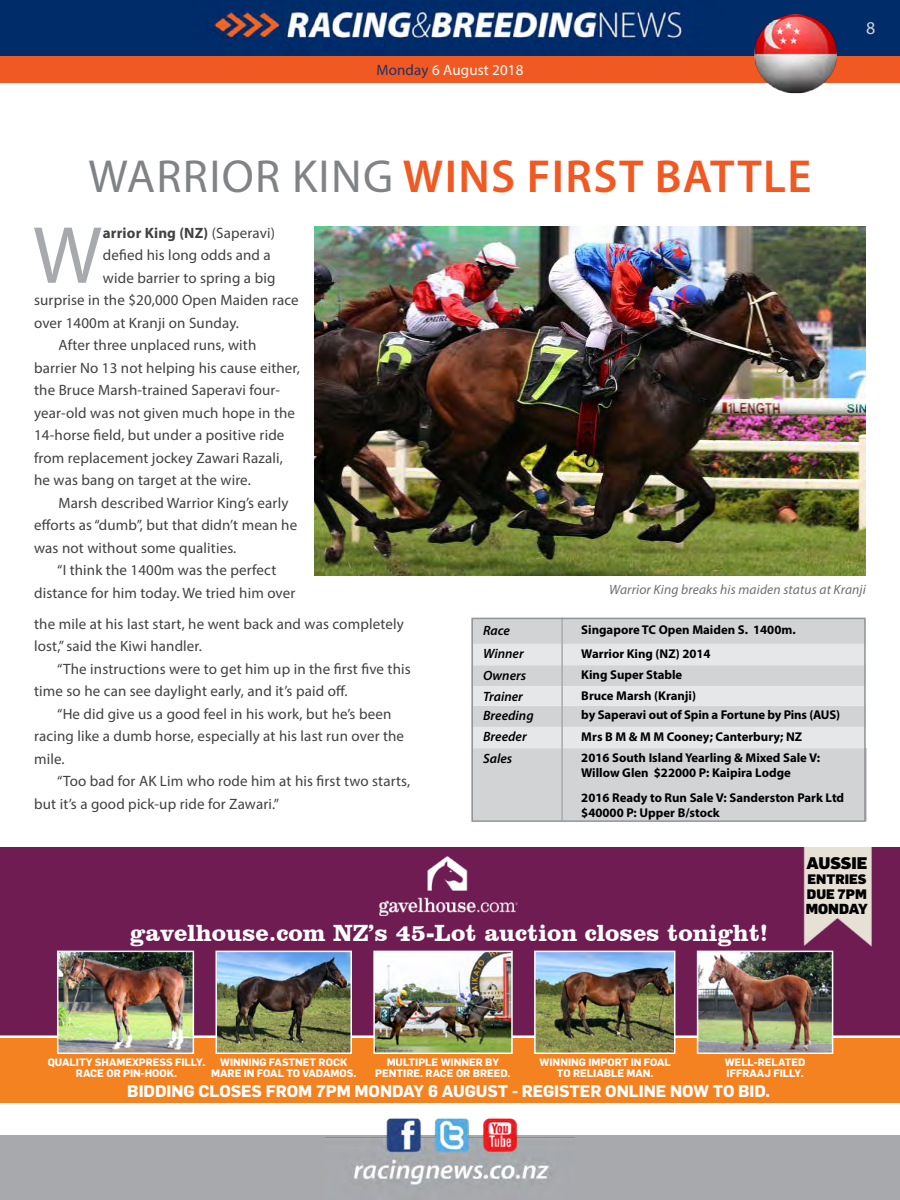
<style>
.page{position:relative;width:900px;height:1200px;background:#fff}
.page>*{position:absolute;margin:0;border:0;box-sizing:border-box;transform-origin:0 0}
.t1{font:81.75px "Myriad Pro";color:#a7a9ac}
.t2{font:46.5px "Myriad Pro";letter-spacing:.03em;color:#808285}
.t3{font:600 46.5px "Myriad Pro";color:#f15922}
.t4{font:700 24px "Clarendon BT";color:#fff}
.t5{font:18px "Myriad Pro";color:#d1d4d4}
.t6{font:700 16.5px "Flama";color:#fff}
.t7{font:900 16.5px "Flama";color:#000}
.t8{font:15px/22.5px "Myriad Pro";letter-spacing:.01em;color:#414042}
.t9{font:700 15px "Myriad Pro";letter-spacing:.01em;color:#414042}
.t10{font:15px "Myriad Pro";letter-spacing:.01em;color:#fff}
.t11{font:900 14.25px "Flama";color:#000}
.t12{font:italic 600 13.5px "Myriad Pro";color:#000}
.t13{font:italic 13.5px "Myriad Pro";letter-spacing:.01em;color:#6d6e71}
.t14{font:900 13.5px/15px "Flama";color:#000}
.t15{font:700 12.75px/15.3px "Myriad Pro";color:#000}
.t16{font:700 10.5px/10.5px "Flama";color:#fff;text-align:center}
.s1{color:#203267}
.s2{font-weight:600;color:#f15922}
.s3{font-weight:400}
</style>
<div class="page">
<div style="left:0;top:1136px;width:900px;height:64px;background:#a7a9ac"></div>
<img style="left:325px;top:1102px;width:250px;height:83px">
<div style="left:0;top:56px;width:900px;height:27px;background:#f15922"></div>
<img style="left:0;top:0;width:900px;height:56px">
<img style="left:315px;top:227px;width:551px;height:348px">
<img style="left:752px;top:12px;width:88px;height:82px">
<div style="left:474px;top:621px;width:389px;height:198px;background:#d1d3d4"></div>
<svg style="left:474px;top:644px;width:389px;height:104px;background:#dddfe0"></svg>
<hr style="left:561px;top:618px;width:2px;height:26px;background:#a7a9ac">
<hr style="left:561px;top:644px;width:2px;height:21px;background:#a7a9ac">
<hr style="left:561px;top:665px;width:2px;height:21px;background:#a7a9ac">
<hr style="left:561px;top:686px;width:2px;height:20px;background:#a7a9ac">
<hr style="left:561px;top:706px;width:2px;height:21px;background:#a7a9ac">
<hr style="left:561px;top:727px;width:2px;height:21px;background:#a7a9ac">
<hr style="left:561px;top:748px;width:2px;height:73px;background:#a7a9ac">
<hr style="left:865px;top:748px;width:2px;height:73px;background:#a7a9ac">
<div style="left:471px;top:618px;width:395px;height:204px;border:2px solid #939598"></div>
<div style="left:0;top:847px;width:900px;height:188px;background:#6f1c53"></div>
<div style="left:0;top:1038px;width:900px;height:64px;background:#f58220"></div>
<img style="left:376px;top:854px;width:145px;height:66px">
<img style="left:793px;top:847px;width:83px;height:122px">
<img style="left:537px;top:954px;width:135px;height:97px">
<div style="left:534px;top:951px;width:141px;height:103px;border:2px solid #fff"></div>
<img style="left:376px;top:954px;width:134px;height:97px">
<div style="left:373px;top:951px;width:140px;height:103px;border:2px solid #fff"></div>
<img style="left:700px;top:954px;width:130px;height:97px">
<div style="left:697px;top:951px;width:136px;height:103px;border:2px solid #fff"></div>
<img style="left:60px;top:954px;width:131px;height:97px">
<div style="left:57px;top:951px;width:137px;height:103px;border:2px solid #fff"></div>
<img style="left:218px;top:954px;width:131px;height:97px">
<div style="left:215px;top:951px;width:137px;height:103px;border:2px solid #fff"></div>
<p class="t10" style="left:376px;top:61px;width:149px"><span class="s1">Monday</span> 6 August 2018</p>
<h2 class="t2" style="left:89px;top:147px;width:462px">Warrior King <span class="s2">WINS FIRST</span></h2>
<h2 class="t3" style="left:655px;top:147px;width:158px">BATTLE</h2>
<p class="t5" style="left:866px;top:17px;width:11px">8</p>
<h1 class="t1" style="left:33px;top:205px;width:71px">W</h1>
<p class="t9" style="left:103px;top:223px;width:174px">arrior King (NZ) <span class="s3">(Saperavi)</span></p>
<p class="t8" style="left:103px;top:244px;width:169px">defied his long odds and a</p>
<p class="t8" style="left:103px;top:266px;width:174px">wide barrier to spring a big</p>
<p class="t8" style="left:34px;top:289px;width:266px">surprise in the $20,000 Open Maiden race</p>
<p class="t8" style="left:34px;top:311px;width:206px">over 1400m at Kranji on Sunday.</p>
<p class="t8" style="left:58px;top:334px;width:199px">After three unplaced runs, with</p>
<p class="t8" style="left:34px;top:356px;width:267px">barrier No 13 not helping his cause either,</p>
<p class="t8" style="left:34px;top:379px;width:248px">the Bruce Marsh-trained Saperavi four-</p>
<p class="t8" style="left:34px;top:401px;width:263px">year-old was not given much hope in the</p>
<p class="t8" style="left:34px;top:424px;width:252px">14-horse field, but under a positive ride</p>
<p class="t8" style="left:34px;top:446px;width:250px">from replacement jockey Zawari Razali,</p>
<p class="t8" style="left:34px;top:469px;width:218px">he was bang on target at the wire.</p>
<p class="t8" style="left:58px;top:491px;width:232px">Marsh described Warrior King’s early</p>
<p class="t8" style="left:34px;top:514px;width:265px">efforts as “dumb”, but that didn’t mean he</p>
<p class="t8" style="left:34px;top:536px;width:204px">was not without some qualities.</p>
<p class="t8" style="left:57px;top:559px;width:221px">“I think the 1400m was the perfect</p>
<p class="t8" style="left:34px;top:581px;width:263px">distance for him today. We tried him over</p>
<p class="t8" style="left:34px;top:612px;width:371px">the mile at his last start, he went back and was completely lost,” said the Kiwi handler.</p>
<p class="t8" style="left:34px;top:657px;width:378px;text-indent:23px">“The instructions were to get him up in the first five this time so he can see daylight early, and it’s paid off.</p>
<p class="t8" style="left:34px;top:702px;width:372px;text-indent:23px">“He did give us a good feel in his work, but he’s been racing like a dumb horse, especially at his last run over the mile.</p>
<p class="t8" style="left:34px;top:770px;width:378px;text-indent:23px">“Too bad for AK Lim who rode him at his first two starts, but it’s a good pick-up ride for Zawari.”</p>
<p class="t13" style="left:609px;top:582px;width:258px">Warrior King breaks his maiden status at Kranji</p>
<p class="t12" style="left:483px;top:621px;width:28px">Race</p>
<p class="t15" style="left:581px;top:622px;width:216px">Singapore TC Open Maiden S. 1400m.</p>
<p class="t12" style="left:483px;top:645px;width:42px">Winner</p>
<p class="t15" style="left:581px;top:645px;width:131px">Warrior King (NZ) 2014</p>
<p class="t12" style="left:483px;top:666px;width:45px">Owners</p>
<p class="t15" style="left:581px;top:667px;width:103px">King Super Stable</p>
<p class="t12" style="left:483px;top:688px;width:41px">Trainer</p>
<p class="t15" style="left:581px;top:688px;width:116px">Bruce Marsh (Kranji)</p>
<p class="t12" style="left:483px;top:707px;width:52px">Breeding</p>
<p class="t15" style="left:581px;top:707px;width:260px">by Saperavi out of Spin a Fortune by Pins (AUS)</p>
<p class="t12" style="left:483px;top:728px;width:45px">Breeder</p>
<p class="t15" style="left:581px;top:728px;width:222px">Mrs B M &amp; M M Cooney; Canterbury; NZ</p>
<p class="t12" style="left:483px;top:749px;width:31px">Sales</p>
<p class="t15" style="left:581px;top:750px;width:240px">2016 South Island Yearling &amp; Mixed Sale V:<br>Willow Glen $22000 P: Kaipira Lodge</p>
<p class="t15" style="left:581px;top:789px;width:264px">2016 Ready to Run Sale V: Sanderston Park Ltd $40000 P: Upper B/stock</p>
<p class="t7" style="left:806px;top:851px;width:63px">AUSSIE</p>
<p class="t14" style="left:807px;top:871px;width:62px">ENTRIES<br>DUE 7PM</p>
<p class="t11" style="left:806px;top:899px;width:64px">MONDAY</p>
<h3 class="t4" style="left:130px;top:918px;width:639px">gavelhouse.com NZ’s 45-Lot auction closes tonight!</h3>
<p class="t16" style="left:48px;top:1057px;width:159px">QUALITY SHAMEXPRESS FILLY.<br>RACE OR PIN-HOOK.</p>
<p class="t16" style="left:211px;top:1057px;width:147px">WINNING FASTNET ROCK<br>MARE IN FOAL TO VADAMOS.</p>
<p class="t16" style="left:540px;top:1057px;width:133px">WINNING IMPORT IN FOAL<br>TO RELIABLE MAN.</p>
<p class="t16" style="left:375px;top:1057px;width:137px">MULTIPLE WINNER BY<br>PENTIRE. RACE OR BREED.</p>
<p class="t16" style="left:725px;top:1057px;width:82px;text-align:left">WELL-RELATED<br>IFFRAAJ FILLY.</p>
<p class="t6" style="left:127px;top:1079px;width:644px">BIDDING CLOSES FROM 7PM MONDAY 6 AUGUST - REGISTER ONLINE NOW TO BID.</p>
</div>
